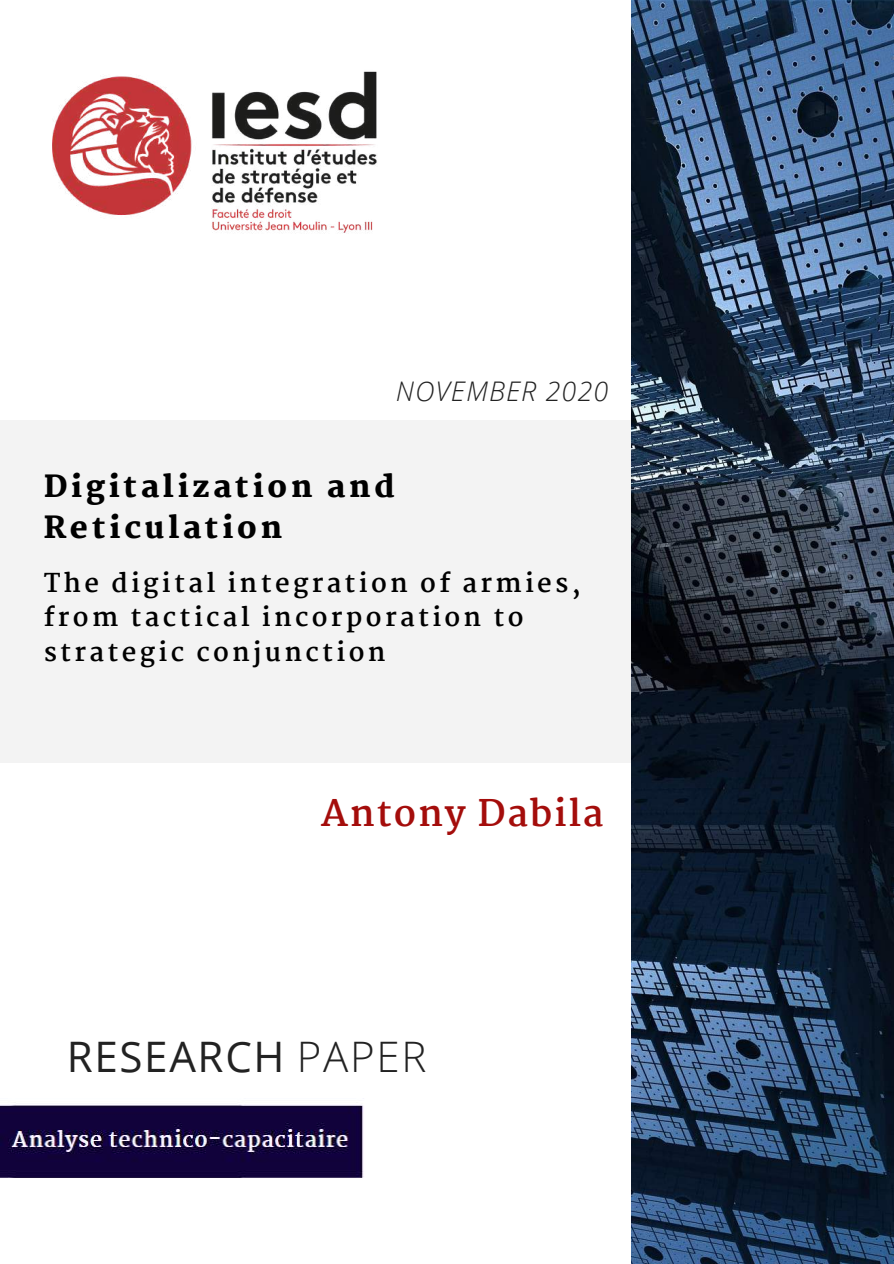
<style>
.page{position:relative;width:894px;height:1264px;background:#fff}
.page>*{position:absolute;margin:0;border:0;box-sizing:border-box;transform-origin:0 0}
.t1{font:42px "Open Sans";letter-spacing:.04em;color:#222}
.t2{font:700 36px "Martel";letter-spacing:.05em;color:#a40d0b}
.t3{font:800 30px/41.7px "Martel";letter-spacing:.13em;color:#000}
.t4{font:italic 300 27px "Open Sans";letter-spacing:.04em;color:#222}
.t5{font:700 25.5px/35px "Martel";letter-spacing:.13em;color:#000}
.s1{font-weight:300}
</style>
<div class="page">
<div style="left:0;top:420px;width:690px;height:342px;background:#f3f3f3"></div>
<img style="left:211px;top:71px;width:166px;height:162px">
<img style="left:52px;top:76px;width:140px;height:139px">
<img style="left:0;top:1104px;width:364px;height:74px">
<img style="left:631px;top:0;width:262px;height:1263px">
<p class="t4" style="left:396px;top:372px;width:214px">NOVEMBER 2020</p>
<p class="t3" style="left:44px;top:465px;width:352px">Digitalization and<br>Reticulation</p>
<p class="t5" style="left:44px;top:565px;width:538px">The digital integration of armies, from tactical incorporation to strategic conjunction</p>
<h2 class="t2" style="left:321px;top:792px;width:284px">Antony Dabila</h2>
<h1 class="t1" style="left:67px;top:1027px;width:361px">RESEARCH <span class="s1">PAPER</span></h1>
</div>
